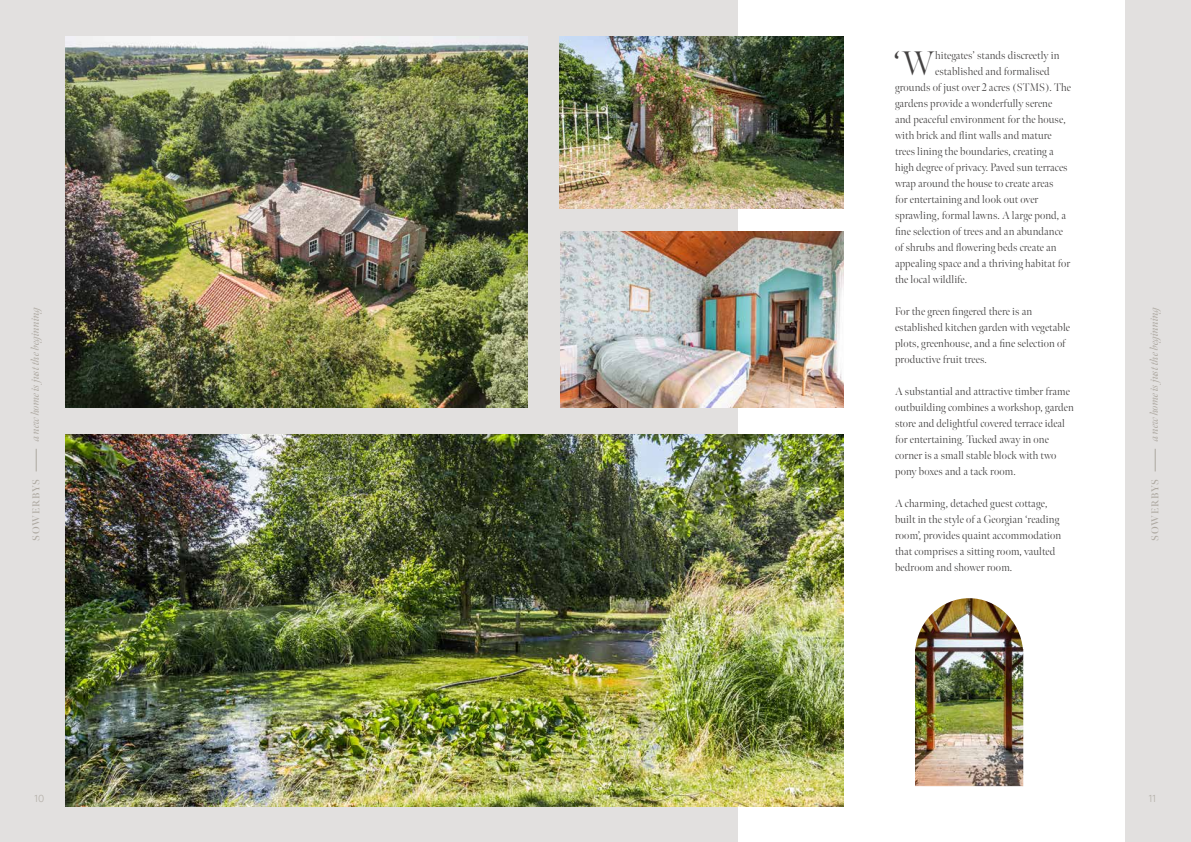
<style>
.page{position:relative;width:1191px;height:842px;background:#fff}
.page>*{position:absolute;margin:0;border:0;box-sizing:border-box;transform-origin:0 0}
.t1{font:300 34px "Meno Banner";color:#434141}
.t2{font:300 11px/16px "Meno Banner";letter-spacing:.01em;color:#434141}
.t3{font:italic 11px "Meno Banner";letter-spacing:-.01em;color:#ada8a0}
.t4{font:600 10px "Meno Banner";letter-spacing:.08em;color:#ada8a0}
.t5{font:300 10px "Quasimoda";color:#ada8a0}
</style>
<div class="page">
<div style="left:0;top:0;width:595px;height:842px;background:#e2e0df"></div>
<div style="left:595px;top:0;width:596px;height:842px;background:#e2e0df"></div>
<svg style="left:36px;top:449px;width:1px;height:22px"></svg>
<svg style="left:1155px;top:449px;width:1px;height:22px"></svg>
<div style="left:737px;top:0;width:387px;height:842px;background:#fff"></div>
<img style="left:560px;top:231px;width:284px;height:176px">
<img style="left:559px;top:36px;width:285px;height:172px">
<img style="left:66px;top:36px;width:461px;height:371px">
<img style="left:65px;top:434px;width:779px;height:372px">
<img style="left:915px;top:598px;width:108px;height:188px">
<h1 class="t1" style="left:893px;top:43px;width:43px">‘W</h1>
<p class="t2" style="left:935px;top:48px;width:126px">hitegates’ stands discreetly in</p>
<p class="t2" style="left:935px;top:64px;width:116px">established and formalised</p>
<p class="t2" style="left:895px;top:80px;width:177px">grounds of just over 2 acres (STMS). The</p>
<p class="t2" style="left:895px;top:96px;width:159px">gardens provide a wonderfully serene</p>
<p class="t2" style="left:895px;top:112px;width:172px">and peaceful environment for the house,</p>
<p class="t2" style="left:895px;top:128px;width:158px">with brick and flint walls and mature</p>
<p class="t2" style="left:895px;top:144px;width:160px">trees lining the boundaries, creating a</p>
<p class="t2" style="left:895px;top:160px;width:174px">high degree of privacy. Paved sun terraces</p>
<p class="t2" style="left:895px;top:176px;width:160px">wrap around the house to create areas</p>
<p class="t2" style="left:895px;top:192px;width:145px">for entertaining and look out over</p>
<p class="t2" style="left:895px;top:208px;width:173px">sprawling, formal lawns. A large pond, a</p>
<p class="t2" style="left:895px;top:224px;width:169px">fine selection of trees and an abundance</p>
<p class="t2" style="left:895px;top:240px;width:163px">of shrubs and flowering beds create an</p>
<p class="t2" style="left:895px;top:256px;width:177px">appealing space and a thriving habitat for</p>
<p class="t2" style="left:895px;top:272px;width:74px">the local wildlife.</p>
<p class="t2" style="left:895px;top:304px;width:176px">For the green fingered there is an established kitchen garden with vegetable plots, greenhouse, and a fine selection of productive fruit trees.</p>
<p class="t2" style="left:895px;top:384px;width:180px">A substantial and attractive timber frame outbuilding combines a workshop, garden store and delightful covered terrace ideal for entertaining. Tucked away in one corner is a small stable block with two pony boxes and a tack room.</p>
<p class="t2" style="left:895px;top:496px;width:168px">A charming, detached guest cottage, built in the style of a Georgian ‘reading room’, provides quaint accommodation that comprises a sitting room, vaulted bedroom and shower room.</p>
<p class="t3" style="left:29px;top:441px;width:138px;rotate:-90deg">a new home is just the beginning</p>
<p class="t3" style="left:1147px;top:441px;width:138px;rotate:-90deg">a new home is just the beginning</p>
<p class="t4" style="left:30px;top:541px;width:63px;rotate:-90deg">SOWERBYS</p>
<p class="t4" style="left:1149px;top:541px;width:63px;rotate:-90deg">SOWERBYS</p>
<p class="t5" style="left:35px;top:791px;width:11px">10</p>
<p class="t5" style="left:1148px;top:791px;width:9px">11</p>
</div>
